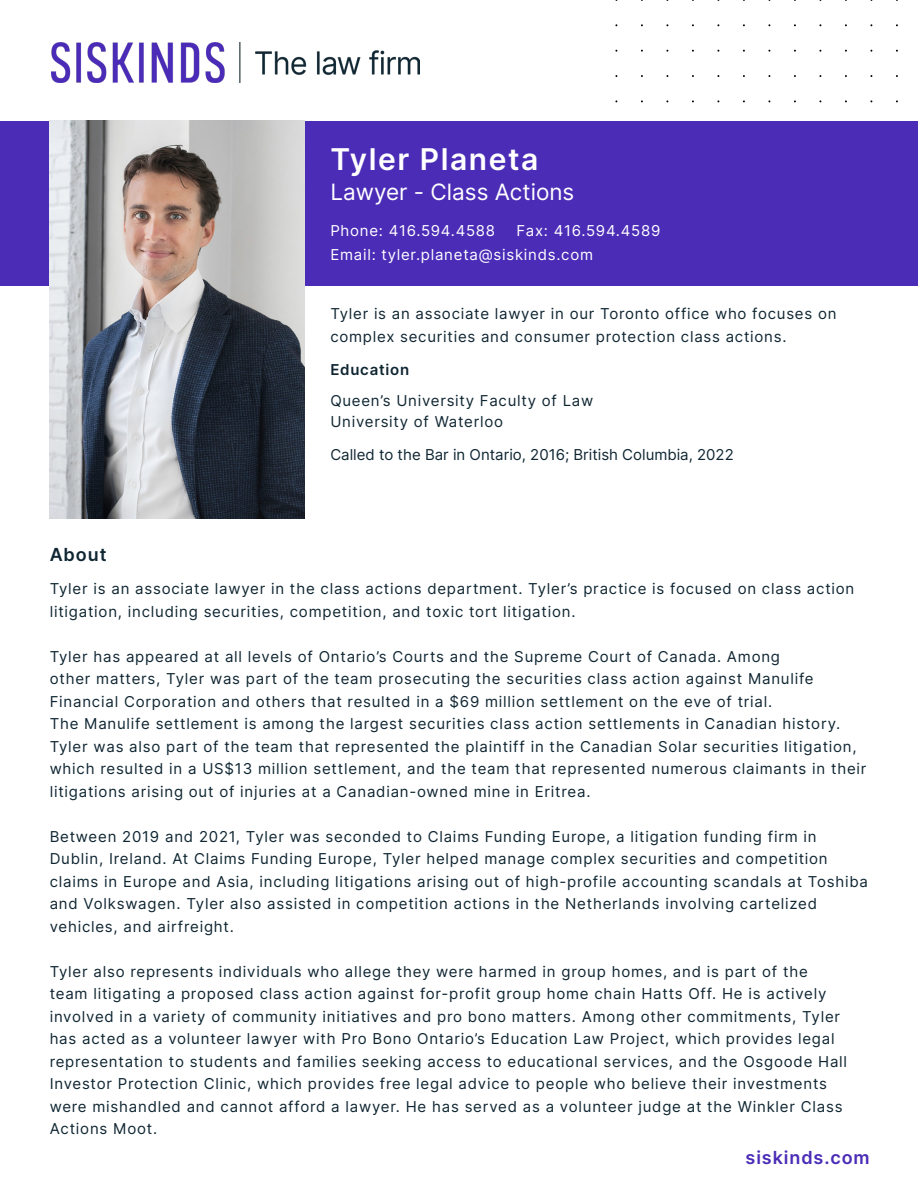
<style>
.page{position:relative;width:918px;height:1188px;background:#fff}
.page>*{position:absolute;margin:0;border:0;box-sizing:border-box;transform-origin:0 0}
.t1{font:600 30px "Inter";letter-spacing:.05em;color:#fff}
.t2{font:22.5px "Inter";color:#fff}
.t3{font:600 18px "Inter";letter-spacing:.05em;color:#4b2cb7}
.Main_copy{font:600 18px "Inter";letter-spacing:.05em;color:#0f2632}
.Main_copy-2{font:15px/22.5px "Inter";letter-spacing:.05em;color:#0f2632}
.Contact_Info{font:15px "Inter";letter-spacing:.05em;color:#fff}
.Called_to_Bar{font:15px "Inter";color:#0f2632}
.Main_copy-3{font:600 15px "Inter";letter-spacing:.05em;color:#0f2632}
</style>
<div class="page">
<div style="left:0;top:121px;width:918px;height:164px;background:#4b2cb7"></div>
<img style="left:51px;top:43px;width:369px;height:39px">
<img style="left:50px;top:121px;width:255px;height:398px">
<p class="t1" style="left:330px;top:137px;width:210px">Tyler Planeta</p>
<p class="t2" style="left:330px;top:175px;width:246px">Lawyer - Class Actions</p>
<p class="Contact_Info" style="left:330px;top:219px;width:166px">Phone: 416.594.4588</p>
<p class="Contact_Info" style="left:516px;top:219px;width:146px">Fax: 416.594.4589</p>
<p class="Contact_Info" style="left:330px;top:243px;width:264px">Email: tyler.planeta@siskinds.com</p>
<p class="Main_copy-2" style="left:330px;top:302px;width:508px">Tyler is an associate lawyer in our Toronto office who focuses on complex securities and consumer protection class actions.</p>
<p class="Main_copy-3" style="left:330px;top:358px;width:80px">Education</p>
<p class="Main_copy-2" style="left:330px;top:389px;width:264px">Queen’s University Faculty of Law</p>
<p class="Main_copy-2" style="left:330px;top:410px;width:174px">University of Waterloo</p>
<p class="Called_to_Bar" style="left:330px;top:444px;width:405px">Called to the Bar in Ontario, 2016; British Columbia, 2022</p>
<p class="Main_copy" style="left:50px;top:541px;width:58px">About</p>
<p class="Main_copy-2" style="left:50px;top:577px;width:806px">Tyler is an associate lawyer in the class actions department. Tyler’s practice is focused on class action litigation, including securities, competition, and toxic tort litigation.</p>
<p class="Main_copy-2" style="left:50px;top:645px;width:818px">Tyler has appeared at all levels of Ontario’s Courts and the Supreme Court of Canada. Among<br>other matters, Tyler was part of the team prosecuting the securities class action against Manulife Financial Corporation and others that resulted in a $69 million settlement on the eve of trial.<br>The Manulife settlement is among the largest securities class action settlements in Canadian history.<br>Tyler was also part of the team that represented the plaintiff in the Canadian Solar securities litigation, which resulted in a US$13 million settlement, and the team that represented numerous claimants in their litigations arising out of injuries at a Canadian-owned mine in Eritrea.</p>
<p class="Main_copy-2" style="left:50px;top:825px;width:820px">Between 2019 and 2021, Tyler was seconded to Claims Funding Europe, a litigation funding firm in Dublin, Ireland. At Claims Funding Europe, Tyler helped manage complex securities and competition claims in Europe and Asia, including litigations arising out of high-profile accounting scandals at Toshiba and Volkswagen. Tyler also assisted in competition actions in the Netherlands involving cartelized vehicles, and airfreight.</p>
<p class="Main_copy-2" style="left:50px;top:960px;width:799px">Tyler also represents individuals who allege they were harmed in group homes, and is part of the team litigating a proposed class action against for-profit group home chain Hatts Off. He is actively involved in a variety of community initiatives and pro bono matters. Among other commitments, Tyler has acted as a volunteer lawyer with Pro Bono Ontario’s Education Law Project, which provides legal representation to students and families seeking access to educational services, and the Osgoode Hall Investor Protection Clinic, which provides free legal advice to people who believe their investments were mishandled and cannot afford a lawyer. He has served as a volunteer judge at the Winkler Class Actions Moot.</p>
<p class="t3" style="left:746px;top:1144px;width:126px">siskinds.com</p>
</div>
